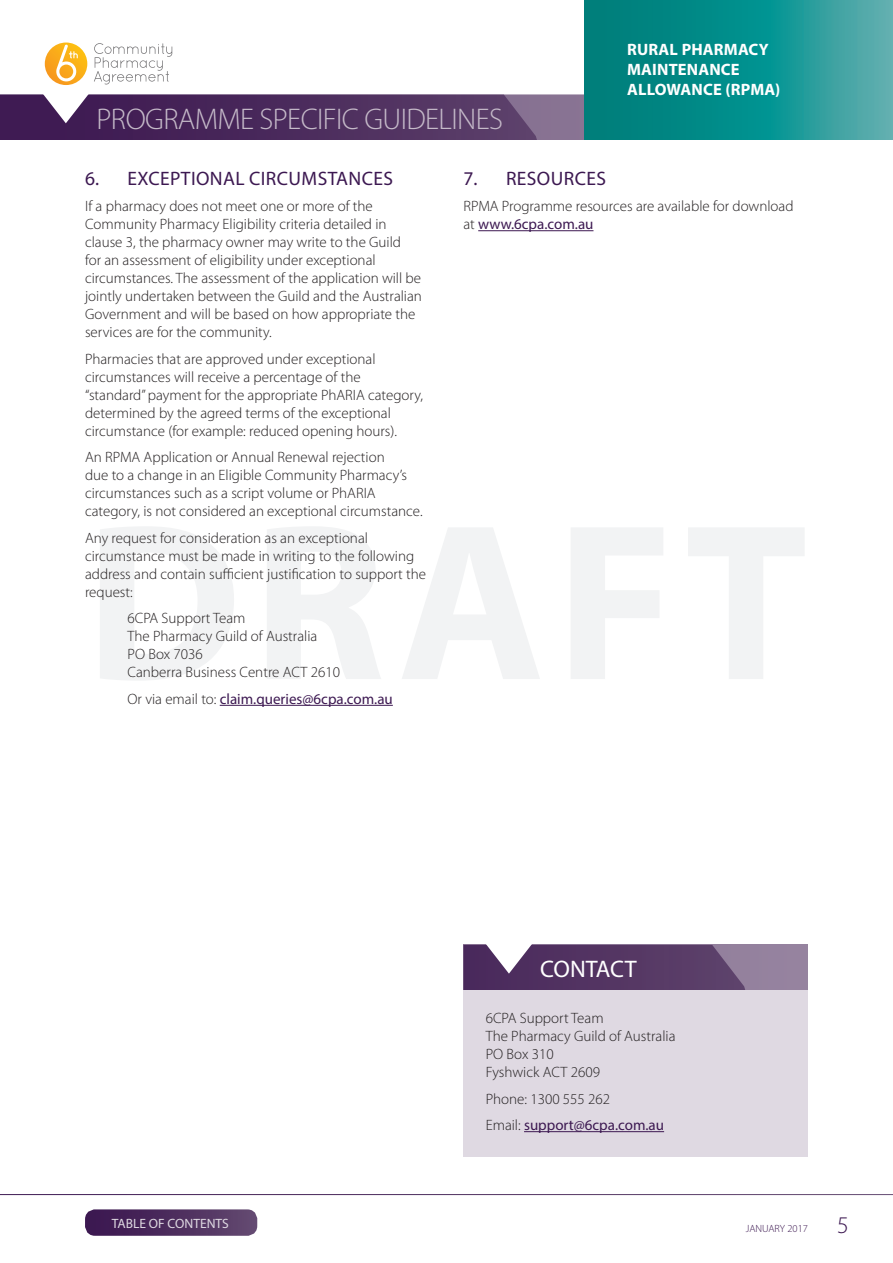
<style>
.page{position:relative;width:893px;height:1263px;background:#fff}
.page>*{position:absolute;margin:0;border:0;box-sizing:border-box;transform-origin:0 0}
.t1{font:300 30px "Myriad Pro";letter-spacing:-.02em;color:#c5bac9}
.t2{font:24px "Myriad Pro";letter-spacing:-.005em;color:#fff}
.t3{font:300 24px "Myriad Pro";color:#3c1851}
.t4{font:19.5px "Myriad Pro";letter-spacing:.02em;color:#3c1851}
.t5{font:700 16.5px/19.8px "Myriad Pro";letter-spacing:.01em;color:#fff}
.t6{font:300 15px/18px "Myriad Pro";color:#231f20}
.t7{font:15px "Myriad Pro";color:#3c1851}
.t8{font:13.5px "Myriad Pro";color:#dfd9e2}
.t9{font:300 10.5px "Myriad Pro";color:#3c1851}
.s1{font-weight:300;color:#231f20}
.s2{font-weight:400;color:#3c1851}
</style>
<div class="page">
<svg style="left:0;top:95px;width:559px;height:45px;background:#4f2f60"></svg>
<svg style="left:585px;top:0;width:308px;height:140px;background:#169290"></svg>
<svg style="left:43px;top:94px;width:46px;height:29px"></svg>
<svg style="left:94px;top:43px;width:78px;height:41px"></svg>
<svg style="left:45px;top:43px;width:42px;height:42px"></svg>
<svg style="left:56px;top:45px;width:22px;height:36px"></svg>
<svg style="left:89px;top:1213px;width:164px;height:19px;background:#4d2d5e"></svg>
<div style="left:85px;top:1209px;width:172px;height:27px;border:3px solid #fff;border-radius:9px"></div>
<hr style="left:220px;top:705px;width:173px;height:1px;background:#3c1851">
<hr style="left:478px;top:230px;width:115px;height:1px;background:#3c1851">
<div style="left:463px;top:945px;width:345px;height:118px;background:#96839f"></div>
<svg style="left:463px;top:944px;width:304px;height:47px;background:#674c74"></svg>
<div style="left:463px;top:991px;width:345px;height:166px;background:#dfd9e2"></div>
<hr style="left:524px;top:1131px;width:140px;height:1px;background:#3c1851">
<h1 class="t1" style="left:96px;top:102px;width:408px">PROGRAMME SPECIFIC GUIDELINES</h1>
<p class="t5" style="left:627px;top:39px;width:155px">RURAL PHARMACY<br>MAINTENANCE<br>ALLOWANCE (RPMA)</p>
<h3 class="t4" style="left:85px;top:166px;width:76px">6. Exceptional</h3>
<h3 class="t4" style="left:249px;top:166px;width:23px">Circu</h3>
<h3 class="t4" style="left:302px;top:166px;width:28px">mstances</h3>
<p class="t6" style="left:85px;top:197px;width:338px">If a pharmacy does not meet one or more of the Community Pharmacy Eligibility criteria detailed in clause 3, the pharmacy owner may write to the Guild<br>for an assessment of eligibility under exceptional circumstances. The assessment of the application will be jointly undertaken between the Guild and the Australian Government and will be based on how appropriate the services are for the community.</p>
<p class="t6" style="left:85px;top:350px;width:340px">Pharmacies that are approved under exceptional circumstances will receive a percentage of the “standard” payment for the appropriate PhARIA category, determined by the agreed terms of the exceptional circumstance (for example: reduced opening hours).</p>
<p class="t6" style="left:85px;top:448px;width:339px">An RPMA Application or Annual Renewal rejection<br>due to a change in an Eligible Community Pharmacy’s circumstances such as a script volume or PhARIA category, is not considered an exceptional circumstance.</p>
<p class="t6" style="left:85px;top:529px;width:343px">Any request for consideration as an exceptional circumstance must be made in writing to the following address and contain sufficient justification to support the request:</p>
<p class="t6" style="left:128px;top:609px;width:214px">6CPA Support Team<br>The Pharmacy Guild of Australia<br>PO Box 7036<br>Canberra Business Centre ACT 2610</p>
<p class="t7" style="left:128px;top:689px;width:267px"><span class="s1">Or via email to:</span> claim.queries@6cpa.com.au</p>
<h3 class="t4" style="left:463px;top:166px;width:66px">7. Resources</h3>
<p class="t6" style="left:463px;top:197px;width:332px">RPMA Programme resources are available for download at <span class="s2">www.6cpa.com.au</span></p>
<h2 class="t2" style="left:540px;top:954px;width:98px">CONTACT</h2>
<p class="t6" style="left:486px;top:1009px;width:191px">6CPA Support Team<br>The Pharmacy Guild of Australia<br>PO Box 310<br>Fyshwick ACT 2609</p>
<p class="t6" style="left:486px;top:1086px;width:180px;line-height:26.5px">Phone: 1300 555 262<br>Email: <span class="s2">support@6cpa.com.au</span></p>
<p class="t8" style="left:112px;top:1215px;width:119px">TABLE OF CONTENTS</p>
<h2 class="t3" style="left:837px;top:1212px;width:13px">5</h2>
<p class="t9" style="left:746px;top:1223px;width:64px">JANUARY 2017</p>
</div>
